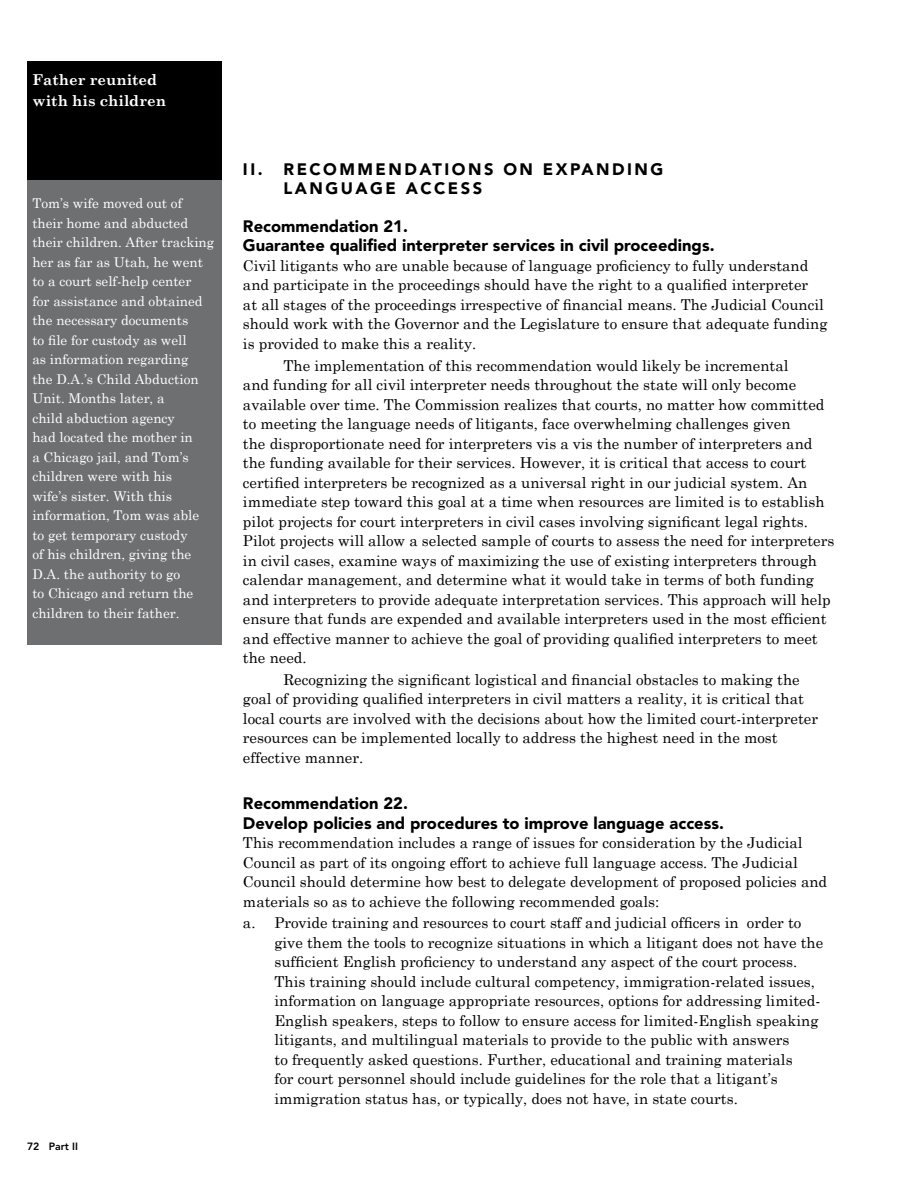
<style>
.page{position:relative;width:918px;height:1188px;background:#fff}
.page>*{position:absolute;margin:0;border:0;box-sizing:border-box;transform-origin:0 0}
.t1{font:900 16.5px/19.5px "Avenir";color:#000}
.t2{font:15px/19.5px "Century Schoolbook";color:#000}
.t3{font:700 15px/21.6px "Century Schoolbook";color:#fff}
.t4{font:13.5px/19.5px "Century Schoolbook";color:#fff}
.t5{font:800 10.5px "Avenir";color:#000}
</style>
<div class="page">
<div style="left:27px;top:62px;width:194px;height:582px;background:#6d6f71"></div>
<div style="left:27px;top:62px;width:194px;height:118px;background:#000"></div>
<p class="t3" style="left:32px;top:68px;width:135px">Father reunited with his children</p>
<p class="t4" style="left:32px;top:193px;width:183px">Tom’s wife moved out of their home and abducted their children. After tracking her as far as Utah, he went to a court self-help center<br>for assistance and obtained the necessary documents<br>to file for custody as well<br>as information regarding<br>the D.A.’s Child Abduction<br>Unit. Months later, a<br>child abduction agency<br>had located the mother in<br>a Chicago jail, and Tom’s children were with his<br>wife’s sister. With this information, Tom was able to get temporary custody<br>of his children, giving the<br>D.A. the authority to go<br>to Chicago and return the children to their father.</p>
<p class="t5" style="left:27px;top:1140px;width:52px">72 Part II</p>
<p class="t1" style="left:243px;top:159px;width:70px">II. Recomme</p>
<p class="t1" style="left:388px;top:159px;width:29px">ndatio</p>
<p class="t1" style="left:468px;top:159px;width:194px">ns o n Expa ndi ng</p>
<p class="t1" style="left:284px;top:178px;width:87px">La nguage</p>
<p class="t1" style="left:406px;top:178px;width:28px">Access</p>
<p class="t1" style="left:243px;top:216px;width:473px">Recommendation 21.<br>Guarantee qualified interpreter services in civil proceedings.</p>
<p class="t2" style="left:243px;top:255px;width:586px">Civil litigants who are unable because of language proficiency to fully understand and participate in the proceedings should have the right to a qualified interpreter<br>at all stages of the proceedings irrespective of financial means. The Judicial Council should work with the Governor and the Legislature to ensure that adequate funding is provided to make this a reality.</p>
<p class="t2" style="left:243px;top:355px;width:593px;text-indent:40px">The implementation of this recommendation would likely be incremental<br>and funding for all civil interpreter needs throughout the state will only become available over time. The Commission realizes that courts, no matter how committed to meeting the language needs of litigants, face overwhelming challenges given<br>the disproportionate need for interpreters vis a vis the number of interpreters and the funding available for their services. However, it is critical that access to court certified interpreters be recognized as a universal right in our judicial system. An immediate step toward this goal at a time when resources are limited is to establish pilot projects for court interpreters in civil cases involving significant legal rights.<br>Pilot projects will allow a selected sample of courts to assess the need for interpreters in civil cases, examine ways of maximizing the use of existing interpreters through calendar management, and determine what it would take in terms of both funding and interpreters to provide adequate interpretation services. This approach will help ensure that funds are expended and available interpreters used in the most efficient and effective manner to achieve the goal of providing qualified interpreters to meet the need.</p>
<p class="t2" style="left:243px;top:669px;width:577px;text-indent:40px">Recognizing the significant logistical and financial obstacles to making the goal of providing qualified interpreters in civil matters a reality, it is critical that local courts are involved with the decisions about how the limited court-interpreter resources can be implemented locally to address the highest need in the most effective manner.</p>
<p class="t1" style="left:243px;top:794px;width:482px">Recommendation 22.<br>Develop policies and procedures to improve language access.</p>
<p class="t2" style="left:243px;top:833px;width:586px">This recommendation includes a range of issues for consideration by the Judicial Council as part of its ongoing effort to achieve full language access. The Judicial Council should determine how best to delegate development of proposed policies and materials so as to achieve the following recommended goals:</p>
<p class="t2" style="left:274px;top:913px;width:550px;text-indent:-32px">a. Provide training and resources to court staff and judicial officers in order to give them the tools to recognize situations in which a litigant does not have the sufficient English proficiency to understand any aspect of the court process.<br>This training should include cultural competency, immigration-related issues, information on language appropriate resources, options for addressing limited-English speakers, steps to follow to ensure access for limited-English speaking litigants, and multilingual materials to provide to the public with answers<br>to frequently asked questions. Further, educational and training materials<br>for court personnel should include guidelines for the role that a litigant’s immigration status has, or typically, does not have, in state courts.</p>
</div>
